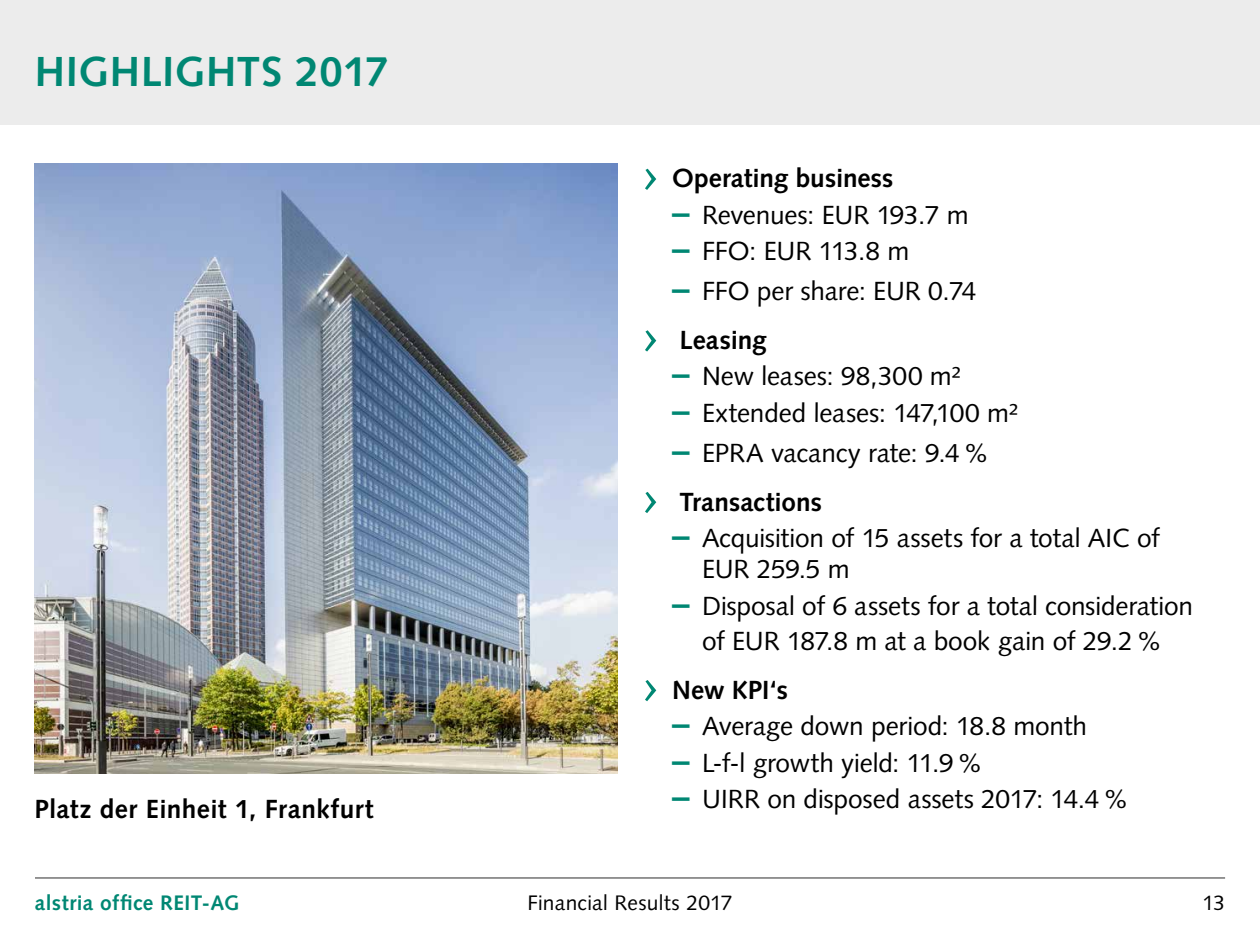
<style>
.page{position:relative;width:1260px;height:945px;background:#fff}
.page>*{position:absolute;margin:0;border:0;box-sizing:border-box;transform-origin:0 0}
.t1{font:700 42px "Syntax LT Std";letter-spacing:.015em;color:#008773}
.t2{font:26.25px/48.6px "Syntax LT Std";letter-spacing:-.005em;color:#000}
.t3{font:700 26.25px "Syntax LT Std";letter-spacing:.01em;color:#000}
.t4{font:21px "Syntax LT Std";letter-spacing:.01em;color:#000}
.t5{font:700 21px "Syntax LT Std";letter-spacing:.02em;color:#008773}
.s1{font-weight:400;font-size:56px;color:#008773}
.s2{font-weight:700;font-size:35px;color:#008773}
.s3{font-size:56px;color:#008773}
.s4{font-weight:700}
</style>
<div class="page">
<div style="left:0;top:0;width:1260px;height:124px;background:#ececec"></div>
<hr style="left:35px;top:877px;width:1190px;height:2px;background:#868686">
<img style="left:34px;top:164px;width:584px;height:610px">
<h1 class="t1" style="left:35px;top:47px;width:356px">HIGHLIGHTS 2017</h1>
<p class="t3" style="left:643px;top:163px;width:253px"><span class="s1">›</span> Operating business</p>
<p class="t2" style="left:672px;top:190px;width:298px"><span class="s2">–</span> Revenues: EUR 193.7 m</p>
<p class="t2" style="left:672px;top:227px;width:238px"><span class="s2">–</span> FFO: EUR 113.8 m</p>
<p class="t2" style="left:643px;top:267px;width:335px;text-indent:30px"><span class="s2">–</span> FFO per share: EUR 0.74 <span class="s3">›</span> <span class="s4">Leasing</span></p>
<p class="t2" style="left:672px;top:352px;width:291px"><span class="s2">–</span> New leases: 98,300 m²</p>
<p class="t2" style="left:672px;top:389px;width:348px"><span class="s2">–</span> Extended leases: 147,100 m²</p>
<p class="t2" style="left:643px;top:428px;width:348px;text-indent:30px"><span class="s2">–</span> EPRA vacancy rate: 9.4% <span class="s3">›</span> <span class="s4">Transactions</span></p>
<p class="t2" style="left:702px;top:522px;width:460px;line-height:31.5px;text-indent:-30px"><span class="s2">–</span> Acquisition of 15 assets for a total AIC of<br>EUR 259.5 m</p>
<p class="t2" style="left:672px;top:588px;width:522px;line-height:35px;text-align:center"><span class="s2">–</span> Disposal of 6 assets for a total consideration of EUR 187.8 m at a book gain of 29.2%</p>
<p class="t3" style="left:643px;top:675px;width:147px"><span class="s1">›</span> New KPI‘s</p>
<p class="t2" style="left:672px;top:702px;width:416px"><span class="s2">–</span> Average down period: 18.8 month</p>
<p class="t2" style="left:672px;top:738px;width:312px"><span class="s2">–</span> L-f-l growth yield: 11.9%</p>
<p class="t3" style="left:34px;top:794px;width:341px">Platz der Einheit 1, Frankfurt</p>
<p class="t2" style="left:672px;top:775px;width:458px"><span class="s2">–</span> UIRR on disposed assets 2017: 14.4%</p>
<p class="t5" style="left:35px;top:891px;width:206px">alstria office REIT-AG</p>
<p class="t4" style="left:527px;top:890px;width:207px">Financial Results 2017</p>
<p class="t4" style="left:1203px;top:890px;width:24px">13</p>
</div>
